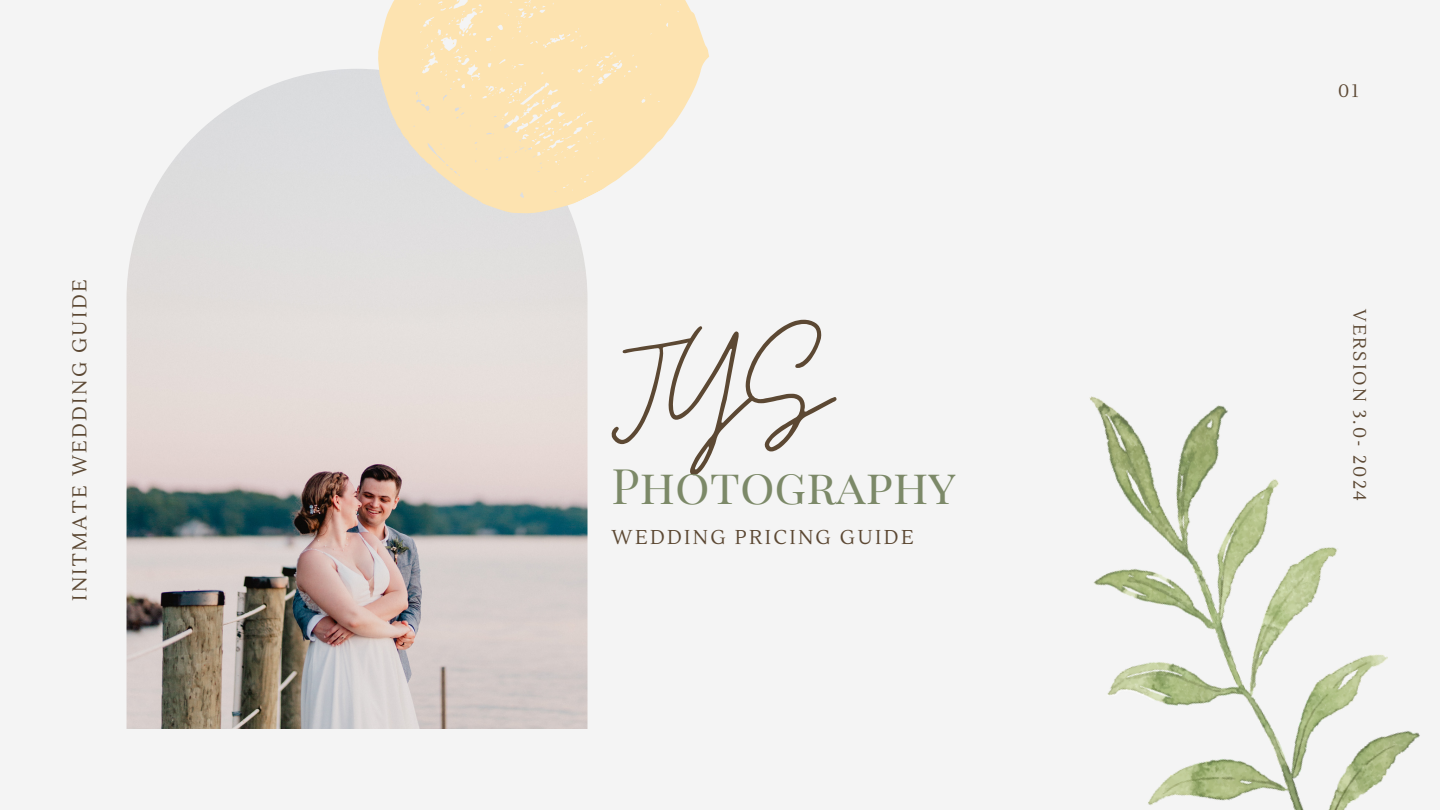
<style>
.page{position:relative;width:1440px;height:810px;background:#f4f4f4}
.page>*{position:absolute;margin:0;border:0;box-sizing:border-box;transform-origin:0 0}
.t1{font:163.4px "Moon Time";color:#5c4833}
.t2{font:48px "Playfair Display SC";color:#7c8968}
.t3{font:20px "Lustria";letter-spacing:.115em;color:#5c4833}
.t4{font:18px "Lustria";letter-spacing:.115em;color:#5c4833}
</style>
<div class="page">
<img style="left:1089px;top:396px;width:331px;height:414px">
<img style="left:127px;top:70px;width:461px;height:659px">
<svg style="left:335px;top:0;width:374px;height:260px;fill:#fde3b0"></svg>
<p class="t3" style="left:68px;top:601px;width:323px;rotate:-90deg">INITMATE WEDDING GUIDE</p>
<p class="t1" style="left:612px;top:294px;width:218px">JYS</p>
<p class="t2" style="left:612px;top:452px;width:346px">Photography</p>
<p class="t3" style="left:612px;top:525px;width:304px">WEDDING PRICING GUIDE</p>
<p class="t4" style="left:1338px;top:80px;width:22px">01</p>
<p class="t4" style="left:1371px;top:309px;width:193px;rotate:90deg">VERSION 3.0- 2024</p>
</div>
